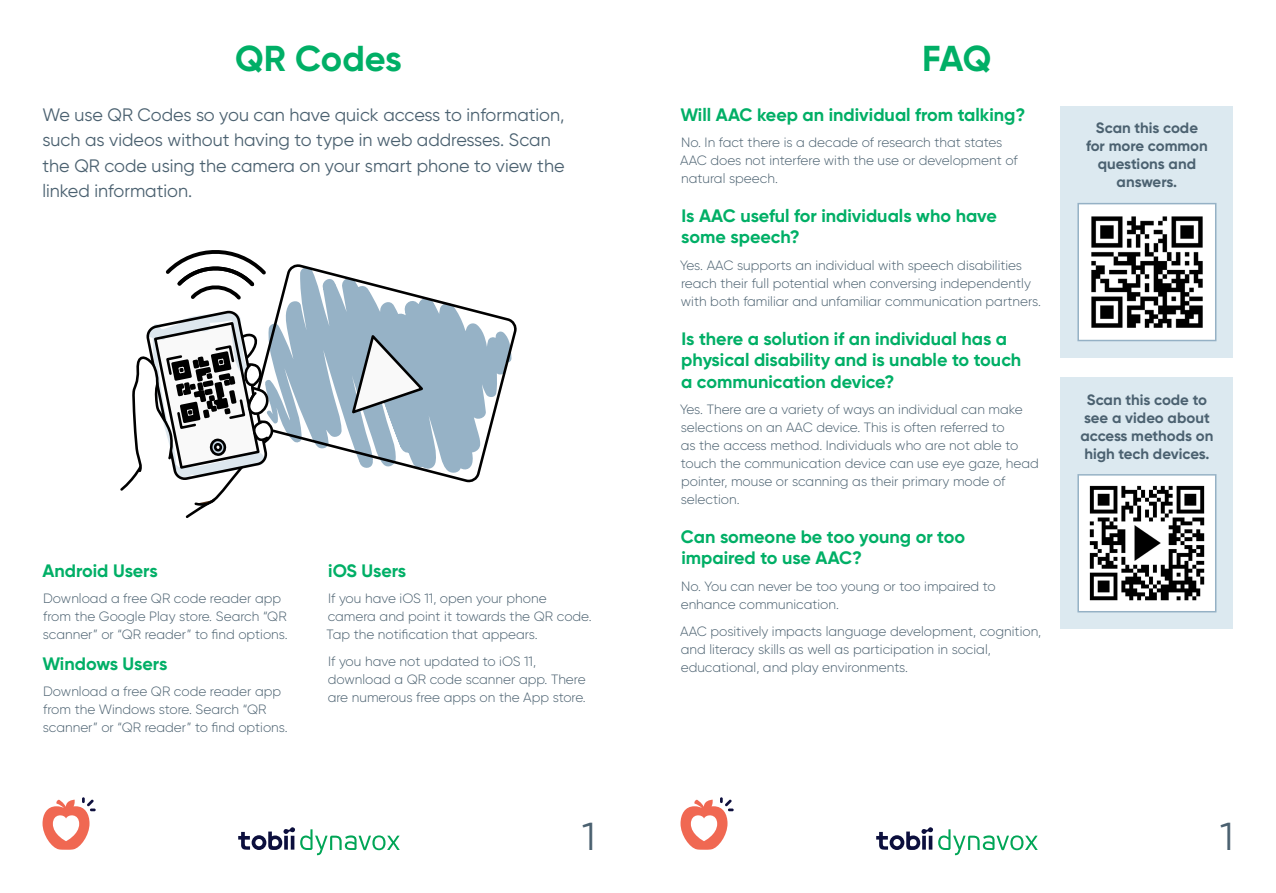
<style>
.page{position:relative;width:1276px;height:893px;background:#fff}
.page>*{position:absolute;margin:0;border:0;box-sizing:border-box;transform-origin:0 0}
.Page_Number{font:39px "Gilroy";color:#4b6170}
.Title_1{font:700 36px "Gilroy";letter-spacing:-.005em;color:#00af66}
.Subhead_1{font:700 18px/21.6px "Gilroy";color:#00af66}
.Callout_1{font:18px/25.5px "Gilroy";color:#4b6170}
.Subhead_2{font:700 15px/18px "Gilroy";color:#4b6170;text-align:center}
.Paragraph_1{font:300 13.5px/18px "Gilroy";color:#4b6170}
</style>
<div class="page">
<svg style="left:238px;top:827px;width:162px;height:28px"></svg>
<svg style="left:43px;top:797px;width:53px;height:53px"></svg>
<svg style="left:876px;top:827px;width:161px;height:28px"></svg>
<svg style="left:680px;top:797px;width:53px;height:53px"></svg>
<div style="left:1060px;top:377px;width:173px;height:252px;background:#dce9f0"></div>
<svg style="left:277px;top:265px;width:239px;height:218px"></svg>
<svg style="left:350px;top:333px;width:76px;height:83px"></svg>
<svg style="left:120px;top:250px;width:157px;height:268px"></svg>
<div style="left:1060px;top:106px;width:173px;height:252px;background:#dce9f0"></div>
<img style="left:1080px;top:477px;width:133px;height:132px">
<div style="left:1077px;top:474px;width:139px;height:138px;border:2px solid #95b1c5"></div>
<img style="left:1080px;top:206px;width:133px;height:132px">
<div style="left:1077px;top:203px;width:139px;height:138px;border:2px solid #95b1c5"></div>
<p class="Title_1" style="left:235px;top:36px;width:168px">QR Codes</p>
<p class="Callout_1" style="left:43px;top:101px;width:523px">We use QR Codes so you can have quick access to information, such as videos without having to type in web addresses. Scan the QR code using the camera on your smart phone to view the linked information.</p>
<p class="Subhead_1" style="left:42px;top:560px;width:117px">Android Users</p>
<p class="Paragraph_1" style="left:43px;top:590px;width:246px">Download a free QR code reader app from the Google Play store. Search “QR scanner” or “QR reader” to find options.</p>
<p class="Subhead_1" style="left:42px;top:652px;width:126px">Windows Users</p>
<p class="Paragraph_1" style="left:43px;top:682px;width:246px">Download a free QR code reader app from the Windows store. Search “QR scanner” or “QR reader” to find options.</p>
<p class="Subhead_1" style="left:328px;top:560px;width:80px">iOS Users</p>
<p class="Paragraph_1" style="left:326px;top:590px;width:266px">If you have iOS 11, open your phone camera and point it towards the QR code.<br>Tap the notification that appears.</p>
<p class="Paragraph_1" style="left:328px;top:652px;width:260px">If you have not updated to iOS 11, download a QR code scanner app. There are numerous free apps on the App store.</p>
<p class="Title_1" style="left:922px;top:36px;width:71px">FAQ</p>
<p class="Subhead_1" style="left:680px;top:103px;width:346px">Will AAC keep an individual from talking?</p>
<p class="Paragraph_1" style="left:680px;top:133px;width:339px">No. In fact there is a decade of research that states<br>AAC does not interfere with the use or development of natural speech.</p>
<p class="Subhead_1" style="left:681px;top:205px;width:317px">Is AAC useful for individuals who have some speech?</p>
<p class="Paragraph_1" style="left:680px;top:256px;width:362px">Yes. AAC supports an individual with speech disabilities reach their full potential when conversing independently with both familiar and unfamiliar communication partners.</p>
<p class="Subhead_1" style="left:681px;top:327px;width:342px">Is there a solution if an individual has a physical disability and is unable to touch a communication device?</p>
<p class="Paragraph_1" style="left:680px;top:400px;width:360px">Yes. There are a variety of ways an individual can make selections on an AAC device. This is often referred to<br>as the access method. Individuals who are not able to touch the communication device can use eye gaze, head pointer, mouse or scanning as their primary mode of selection.</p>
<p class="Subhead_1" style="left:681px;top:526px;width:286px">Can someone be too young or too impaired to use AAC?</p>
<p class="Paragraph_1" style="left:680px;top:577px;width:317px">No. You can never be too young or too impaired to enhance communication.</p>
<p class="Paragraph_1" style="left:680px;top:622px;width:363px">AAC positively impacts language development, cognition, and literacy skills as well as participation in social, educational, and play environments.</p>
<p class="Subhead_2" style="left:1086px;top:119px;width:123px">Scan this code for more common questions and answers.</p>
<p class="Subhead_2" style="left:1080px;top:390px;width:134px">Scan this code to see a video about access methods on high tech devices.</p>
<p class="Page_Number" style="left:582px;top:813px;width:15px">1</p>
<p class="Page_Number" style="left:1220px;top:813px;width:15px">1</p>
</div>
